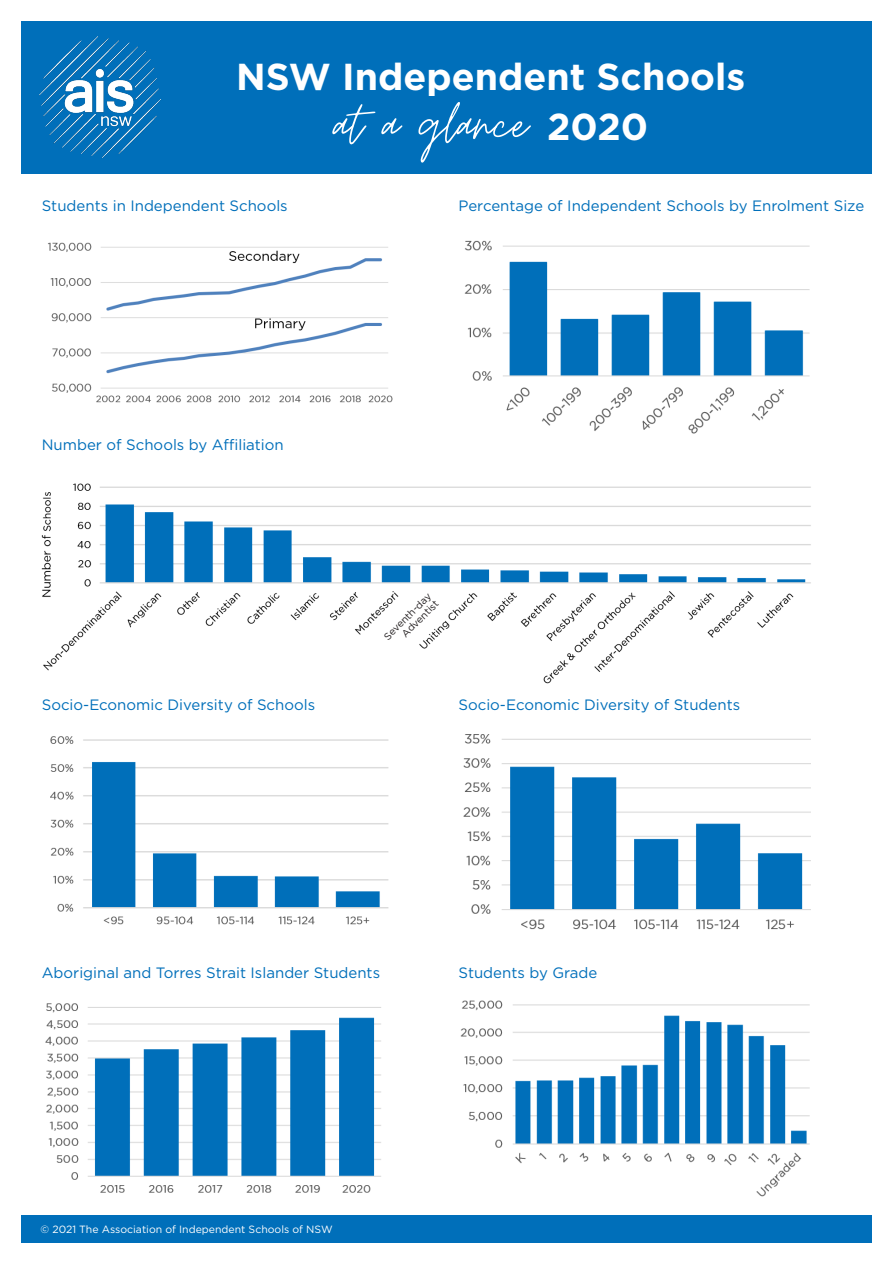
<style>
.page{position:relative;width:893px;height:1263px;background:#fff}
.page>*{position:absolute;margin:0;border:0;box-sizing:border-box;transform-origin:0 0}
.t1{font:64.5px "Moon Time";color:#fff}
.t2{font:700 37.5px "Gotham";color:#fff}
.t3{font:15px "Gotham";color:#006fba}
.t4{font:10.5px "Gotham";color:#fff}
.t5{font:10.05px/10.5px "Gotham";color:#231f20;text-align:right}
.s1{font-family:"Gotham";font-weight:700;font-size:37.5px}
</style>
<div class="page">
<div style="left:21px;top:21px;width:851px;height:153px;background:#006fba"></div>
<img style="left:39px;top:37px;width:121px;height:121px">
<img style="left:45px;top:1003px;width:336px;height:190px">
<img style="left:42px;top:483px;width:769px;height:201px">
<img style="left:464px;top:240px;width:346px;height:194px">
<img style="left:463px;top:734px;width:348px;height:196px">
<img style="left:50px;top:736px;width:339px;height:189px">
<img style="left:460px;top:1000px;width:350px;height:197px">
<img style="left:48px;top:242px;width:345px;height:161px">
<div style="left:21px;top:1215px;width:851px;height:28px;background:#006fba"></div>
<svg style="left:335px;top:585px;width:110px;height:99px"></svg>
<h2 class="t2" style="left:236px;top:52px;width:511px">NSW Independent Schools</h2>
<h1 class="t1" style="left:333px;top:95px;width:316px">at a glance <span class="s1">2020</span></h1>
<p class="t3" style="left:42px;top:196px;width:247px">Students in Independent Schools</p>
<p class="t3" style="left:458px;top:196px;width:407px">Percentage of Independent Schools by Enrolment Size</p>
<p class="t3" style="left:42px;top:435px;width:244px">Number of Schools by Affiliation</p>
<p class="t3" style="left:42px;top:695px;width:275px">Socio-Economic Diversity of Schools</p>
<p class="t5" style="left:382px;top:634px;width:64px;rotate:-45deg">Seventh-day<br>Adventist</p>
<p class="t3" style="left:458px;top:695px;width:283px">Socio-Economic Diversity of Students</p>
<p class="t3" style="left:42px;top:963px;width:340px">Aboriginal and Torres Strait Islander Students</p>
<p class="t3" style="left:458px;top:963px;width:140px">Students by Grade</p>
<p class="t4" style="left:41px;top:1222px;width:294px">© 2021 The Association of Independent Schools of NSW</p>
</div>
